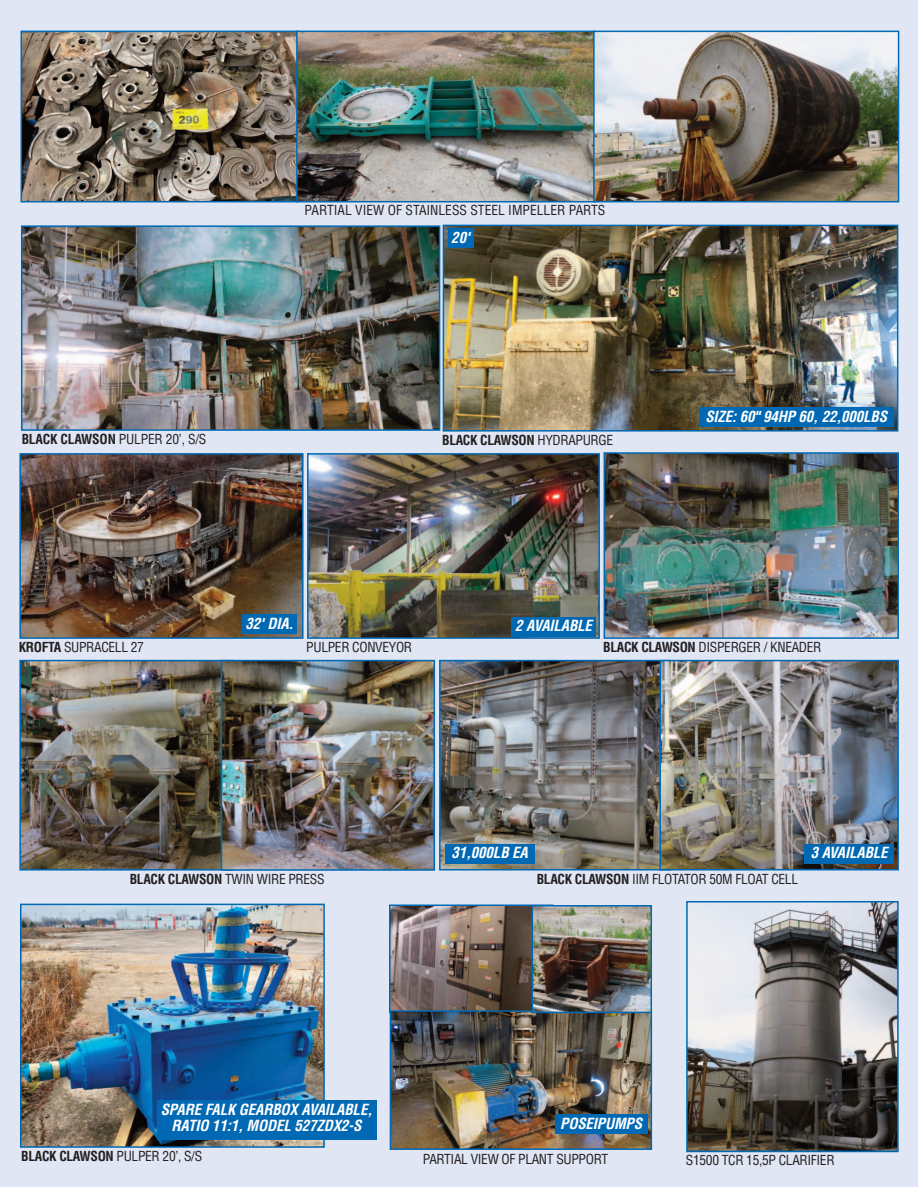
<style>
.page{position:relative;width:918px;height:1188px;background:#fff}
.page>*{position:absolute;margin:0;border:0;box-sizing:border-box;transform-origin:0 0}
.t1{font:italic 700 condensed 15px/16.5px "Helvetica";letter-spacing:-.01em;color:#fff;text-align:center}
.t2{font:condensed 13.5px "Helvetica";letter-spacing:-.025em;color:#231f20}
.t3{font:condensed 13.5px "Helvetica";color:#231f20}
.t4{font:700 condensed 13.5px "Helvetica";letter-spacing:-.025em;color:#231f20}
.s1{font-weight:700}
.s2{font-weight:400}
</style>
<div class="page">
<div style="left:0;top:0;width:918px;height:1186px;background:#e0e6f3"></div>
<img style="left:24px;top:34px;width:272px;height:165px">
<div style="left:21px;top:31px;width:278px;height:171px;border:2px solid #0168b3"></div>
<img style="left:299px;top:34px;width:293px;height:165px">
<div style="left:296px;top:31px;width:299px;height:171px;border:2px solid #0168b3"></div>
<img style="left:596px;top:34px;width:300px;height:165px">
<div style="left:593px;top:31px;width:306px;height:171px;border:2px solid #0168b3"></div>
<img style="left:24px;top:228px;width:413px;height:200px">
<div style="left:21px;top:225px;width:419px;height:206px;border:2px solid #0168b3"></div>
<img style="left:446px;top:228px;width:449px;height:201px">
<div style="left:443px;top:225px;width:455px;height:207px;border:2px solid #0168b3"></div>
<img style="left:22px;top:456px;width:279px;height:180px">
<div style="left:19px;top:453px;width:285px;height:186px;border:2px solid #0168b3"></div>
<img style="left:310px;top:456px;width:287px;height:180px">
<div style="left:307px;top:453px;width:293px;height:186px;border:2px solid #0168b3"></div>
<img style="left:607px;top:455px;width:289px;height:181px">
<div style="left:604px;top:452px;width:295px;height:187px;border:2px solid #0168b3"></div>
<img style="left:22px;top:663px;width:199px;height:205px">
<div style="left:19px;top:660px;width:215px;height:211px;border:2px solid #0168b3"></div>
<img style="left:392px;top:907px;width:140px;height:103px">
<div style="left:389px;top:904px;width:164px;height:109px;border:2px solid #0168b3"></div>
<img style="left:23px;top:907px;width:299px;height:238px">
<div style="left:20px;top:904px;width:305px;height:244px;border:2px solid #0168b3"></div>
<img style="left:393px;top:1013px;width:256px;height:134px">
<div style="left:390px;top:1010px;width:262px;height:140px;border:2px solid #0168b3"></div>
<img style="left:442px;top:663px;width:217px;height:205px">
<div style="left:439px;top:660px;width:232px;height:211px;border:2px solid #0168b3"></div>
<img style="left:662px;top:663px;width:234px;height:205px">
<div style="left:659px;top:660px;width:240px;height:211px;border:2px solid #0168b3"></div>
<img style="left:689px;top:904px;width:207px;height:245px">
<div style="left:686px;top:901px;width:213px;height:251px;border:2px solid #0168b3"></div>
<div style="left:242px;top:614px;width:55px;height:19px;background:#0168b3"></div>
<div style="left:448px;top:228px;width:25px;height:19px;background:#0168b3"></div>
<div style="left:699px;top:408px;width:195px;height:19px;background:#0168b3"></div>
<div style="left:511px;top:617px;width:85px;height:19px;background:#0168b3"></div>
<div style="left:445px;top:844px;width:89px;height:19px;background:#0168b3"></div>
<div style="left:555px;top:1114px;width:92px;height:19px;background:#0168b3"></div>
<div style="left:805px;top:844px;width:89px;height:19px;background:#0168b3"></div>
<div style="left:157px;top:1101px;width:219px;height:39px;background:#0168b3"></div>
<img style="left:224px;top:663px;width:208px;height:205px">
<div style="left:221px;top:660px;width:214px;height:211px;border:2px solid #0168b3"></div>
<img style="left:535px;top:908px;width:114px;height:102px">
<div style="left:532px;top:905px;width:120px;height:108px;border:2px solid #0168b3"></div>
<p class="t3" style="left:305px;top:205px;width:302px">PARTIAL VIEW OF STAINLESS STEEL IMPELLER PARTS</p>
<p class="t1" style="left:451px;top:230px;width:23px">20'</p>
<p class="t2" style="left:22px;top:434px;width:186px"><span class="s1">BLACK CLAWSON</span> PULPER 20’, S/S</p>
<p class="t4" style="left:442px;top:435px;width:173px">BLACK CLAWSON <span class="s2">HYDRAPURGE</span></p>
<p class="t1" style="left:245px;top:616px;width:53px">32'DIA.</p>
<p class="t1" style="left:515px;top:619px;width:82px">2 AVAILABLE</p>
<p class="t1" style="left:705px;top:410px;width:186px">SIZE:60"94HP 60,22,000LBS</p>
<p class="t2" style="left:19px;top:641px;width:127px"><span class="s1">KROFTA</span> SUPRACELL 27</p>
<p class="t2" style="left:306px;top:641px;width:107px">PULPER CONVEYOR</p>
<p class="t2" style="left:603px;top:641px;width:220px"><span class="s1">BLACK CLAWSON</span> DISPERGER / KNEADER</p>
<p class="t1" style="left:451px;top:846px;width:78px">31,000LB EA</p>
<p class="t2" style="left:130px;top:874px;width:196px"><span class="s1">BLACK CLAWSON</span> TWIN WIRE PRESS</p>
<p class="t2" style="left:537px;top:874px;width:263px"><span class="s1">BLACK CLAWSON</span> IIM FLOTATOR 50M FLOAT CELL</p>
<p class="t1" style="left:811px;top:846px;width:82px">3 AVAILABLE</p>
<p class="t1" style="left:161px;top:1103px;width:216px">SPARE FALK GEARBOX AVAILABLE,<br>RATIO 11:1,MODEL 527ZDX2-S</p>
<p class="t1" style="left:560px;top:1116px;width:87px">POSEIPUMPS</p>
<p class="t2" style="left:21px;top:1151px;width:182px"><span class="s1">BLACK CLAWSON</span> PULPER 20’, S/S</p>
<p class="t2" style="left:423px;top:1154px;width:187px">PARTIAL VIEW OF PLANT SUPPORT</p>
<p class="t2" style="left:686px;top:1155px;width:150px">S1500 TCR 15,5P CLARIFIER</p>
</div>
